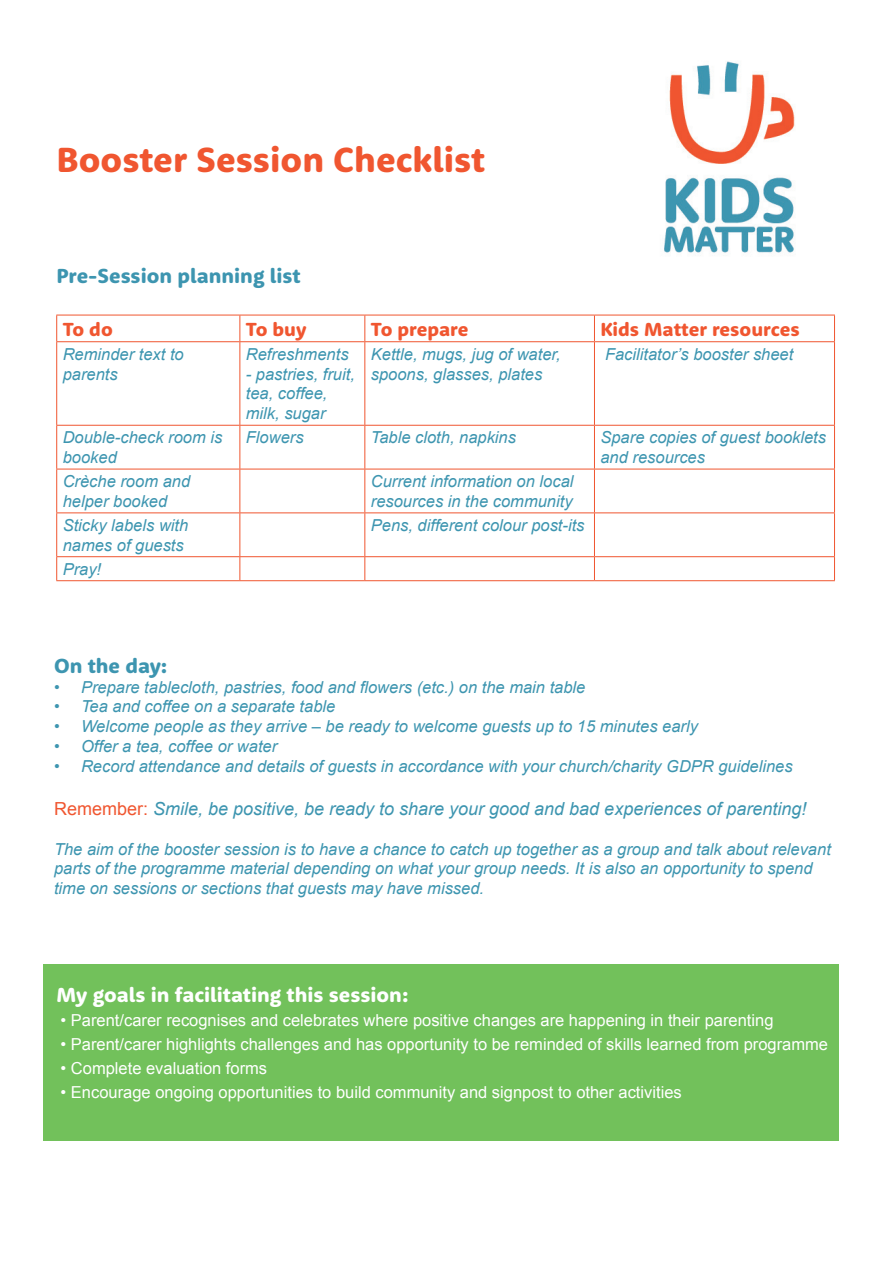
<style>
.page{position:relative;width:893px;height:1263px;background:#fff}
.page>*{position:absolute;margin:0;border:0;box-sizing:border-box;transform-origin:0 0}
.t1{font:800 36px "Rooney Sans";color:#f05630}
.t2{font:800 21px "Rooney Sans";color:#fff}
.t3{font:800 21px "Rooney Sans";color:#3d95b0}
.t4{font:800 19.5px "Rooney Sans";color:#f05630}
.t5{font:italic 18px "Arial";color:#3d95b0}
.t6{font:italic 16.5px/19.8px "Arial";color:#3d95b0}
.t7{font:16.5px "Arial";color:#fff}
.s1{font-style:normal;color:#f05630}
</style>
<div class="page">
<div style="left:44px;top:964px;width:795px;height:177px;background:#72c15b"></div>
<hr style="left:56px;top:315px;width:184px;height:1px;background:#f05630">
<svg style="left:56px;top:315px;width:1px;height:26px"></svg>
<hr style="left:240px;top:315px;width:125px;height:1px;background:#f05630">
<svg style="left:239px;top:315px;width:1px;height:26px"></svg>
<hr style="left:365px;top:315px;width:229px;height:1px;background:#f05630">
<svg style="left:364px;top:315px;width:1px;height:26px"></svg>
<hr style="left:594px;top:315px;width:241px;height:1px;background:#f05630">
<svg style="left:594px;top:315px;width:1px;height:26px"></svg>
<svg style="left:834px;top:315px;width:1px;height:26px"></svg>
<hr style="left:56px;top:341px;width:184px;height:1px;background:#f05630">
<hr style="left:56px;top:342px;width:1px;height:83px;background:#f05630">
<hr style="left:240px;top:341px;width:125px;height:1px;background:#f05630">
<hr style="left:239px;top:342px;width:1px;height:83px;background:#f05630">
<hr style="left:365px;top:341px;width:229px;height:1px;background:#f05630">
<hr style="left:364px;top:342px;width:1px;height:83px;background:#f05630">
<hr style="left:594px;top:341px;width:241px;height:1px;background:#f05630">
<hr style="left:594px;top:342px;width:1px;height:83px;background:#f05630">
<hr style="left:834px;top:342px;width:1px;height:83px;background:#f05630">
<hr style="left:56px;top:425px;width:184px;height:1px;background:#f05630">
<hr style="left:56px;top:426px;width:1px;height:43px;background:#f05630">
<hr style="left:240px;top:425px;width:125px;height:1px;background:#f05630">
<hr style="left:239px;top:426px;width:1px;height:43px;background:#f05630">
<hr style="left:365px;top:425px;width:229px;height:1px;background:#f05630">
<hr style="left:364px;top:426px;width:1px;height:43px;background:#f05630">
<hr style="left:594px;top:425px;width:241px;height:1px;background:#f05630">
<hr style="left:594px;top:426px;width:1px;height:43px;background:#f05630">
<hr style="left:834px;top:426px;width:1px;height:43px;background:#f05630">
<hr style="left:56px;top:469px;width:184px;height:1px;background:#f05630">
<hr style="left:56px;top:469px;width:1px;height:43px;background:#f05630">
<hr style="left:240px;top:469px;width:125px;height:1px;background:#f05630">
<hr style="left:239px;top:469px;width:1px;height:43px;background:#f05630">
<hr style="left:365px;top:469px;width:229px;height:1px;background:#f05630">
<hr style="left:364px;top:469px;width:1px;height:43px;background:#f05630">
<hr style="left:594px;top:469px;width:241px;height:1px;background:#f05630">
<hr style="left:594px;top:469px;width:1px;height:43px;background:#f05630">
<hr style="left:834px;top:469px;width:1px;height:43px;background:#f05630">
<hr style="left:56px;top:512px;width:184px;height:1px;background:#f05630">
<hr style="left:56px;top:513px;width:1px;height:43px;background:#f05630">
<hr style="left:240px;top:512px;width:125px;height:1px;background:#f05630">
<hr style="left:239px;top:513px;width:1px;height:43px;background:#f05630">
<hr style="left:365px;top:512px;width:229px;height:1px;background:#f05630">
<hr style="left:364px;top:513px;width:1px;height:43px;background:#f05630">
<hr style="left:594px;top:512px;width:241px;height:1px;background:#f05630">
<hr style="left:594px;top:513px;width:1px;height:43px;background:#f05630">
<hr style="left:834px;top:513px;width:1px;height:43px;background:#f05630">
<hr style="left:56px;top:556px;width:184px;height:1px;background:#f05630">
<svg style="left:56px;top:557px;width:1px;height:23px"></svg>
<hr style="left:240px;top:556px;width:125px;height:1px;background:#f05630">
<svg style="left:239px;top:557px;width:1px;height:23px"></svg>
<hr style="left:365px;top:556px;width:229px;height:1px;background:#f05630">
<svg style="left:364px;top:557px;width:1px;height:23px"></svg>
<hr style="left:594px;top:556px;width:241px;height:1px;background:#f05630">
<svg style="left:594px;top:557px;width:1px;height:23px"></svg>
<svg style="left:834px;top:557px;width:1px;height:23px"></svg>
<hr style="left:56px;top:580px;width:184px;height:1px;background:#f05630">
<hr style="left:240px;top:580px;width:125px;height:1px;background:#f05630">
<hr style="left:365px;top:580px;width:229px;height:1px;background:#f05630">
<hr style="left:594px;top:580px;width:241px;height:1px;background:#f05630">
<img style="left:664px;top:61px;width:131px;height:192px">
<p class="t1" style="left:56px;top:136px;width:430px">Booster Session Checklist</p>
<p class="t3" style="left:56px;top:262px;width:246px">Pre-Session planning list</p>
<p class="t4" style="left:63px;top:316px;width:52px">To do</p>
<p class="t4" style="left:246px;top:316px;width:62px">To buy</p>
<p class="t4" style="left:371px;top:316px;width:99px">To prepare</p>
<p class="t4" style="left:600px;top:316px;width:201px">Kids Matter resources</p>
<p class="t6" style="left:63px;top:344px;width:123px">Reminder text to parents</p>
<p class="t6" style="left:246px;top:344px;width:104px">Refreshments</p>
<p class="t6" style="left:371px;top:344px;width:191px">Kettle, mugs, jug of water, spoons, glasses, plates</p>
<p class="t6" style="left:605px;top:344px;width:190px">Facilitator’s booster sheet</p>
<p class="t6" style="left:246px;top:364px;width:111px">- pastries, fruit, tea, coffee, milk, sugar</p>
<p class="t6" style="left:63px;top:428px;width:161px">Double-check room is booked</p>
<p class="t6" style="left:246px;top:428px;width:59px">Flowers</p>
<p class="t6" style="left:371px;top:428px;width:147px">Table cloth, napkins</p>
<p class="t6" style="left:600px;top:428px;width:227px">Spare copies of guest booklets and resources</p>
<p class="t6" style="left:63px;top:472px;width:129px">Crèche room and helper booked</p>
<p class="t6" style="left:371px;top:472px;width:204px">Current information on local resources in the community</p>
<p class="t6" style="left:63px;top:515px;width:127px">Sticky labels with names of guests</p>
<p class="t6" style="left:371px;top:515px;width:215px">Pens, different colour post-its</p>
<p class="t6" style="left:63px;top:559px;width:40px">Pray!</p>
<p class="t3" style="left:54px;top:652px;width:115px">On the day:</p>
<p class="t6" style="left:54px;top:677px;width:533px">• Prepare tablecloth, pastries, food and flowers (etc.) on the main table</p>
<p class="t6" style="left:54px;top:697px;width:283px">• Tea and coffee on a separate table</p>
<p class="t6" style="left:54px;top:717px;width:645px">• Welcome people as they arrive – be ready to welcome guests up to 15 minutes early</p>
<p class="t6" style="left:54px;top:736px;width:225px">• Offer a tea, coffee or water</p>
<p class="t6" style="left:54px;top:756px;width:740px">• Record attendance and details of guests in accordance with your church/charity GDPR guidelines</p>
<p class="t5" style="left:54px;top:797px;width:754px"><span class="s1">Remember:</span> Smile, be positive, be ready to share your good and bad experiences of parenting!</p>
<p class="t6" style="left:54px;top:839px;width:778px">The aim of the booster session is to have a chance to catch up together as a group and talk about relevant parts of the programme material depending on what your group needs. It is also an opportunity to spend time on sessions or sections that guests may have missed.</p>
<p class="t2" style="left:56px;top:981px;width:354px">My goals in facilitating this session:</p>
<p class="t7" style="left:61px;top:1010px;width:714px">• Parent/carer recognises and celebrates where positive changes are happening in their parenting</p>
<p class="t7" style="left:61px;top:1034px;width:769px">• Parent/carer highlights challenges and has opportunity to be reminded of skills learned from programme</p>
<p class="t7" style="left:61px;top:1058px;width:208px">• Complete evaluation forms</p>
<p class="t7" style="left:61px;top:1082px;width:623px">• Encourage ongoing opportunities to build community and signpost to other activities</p>
</div>
